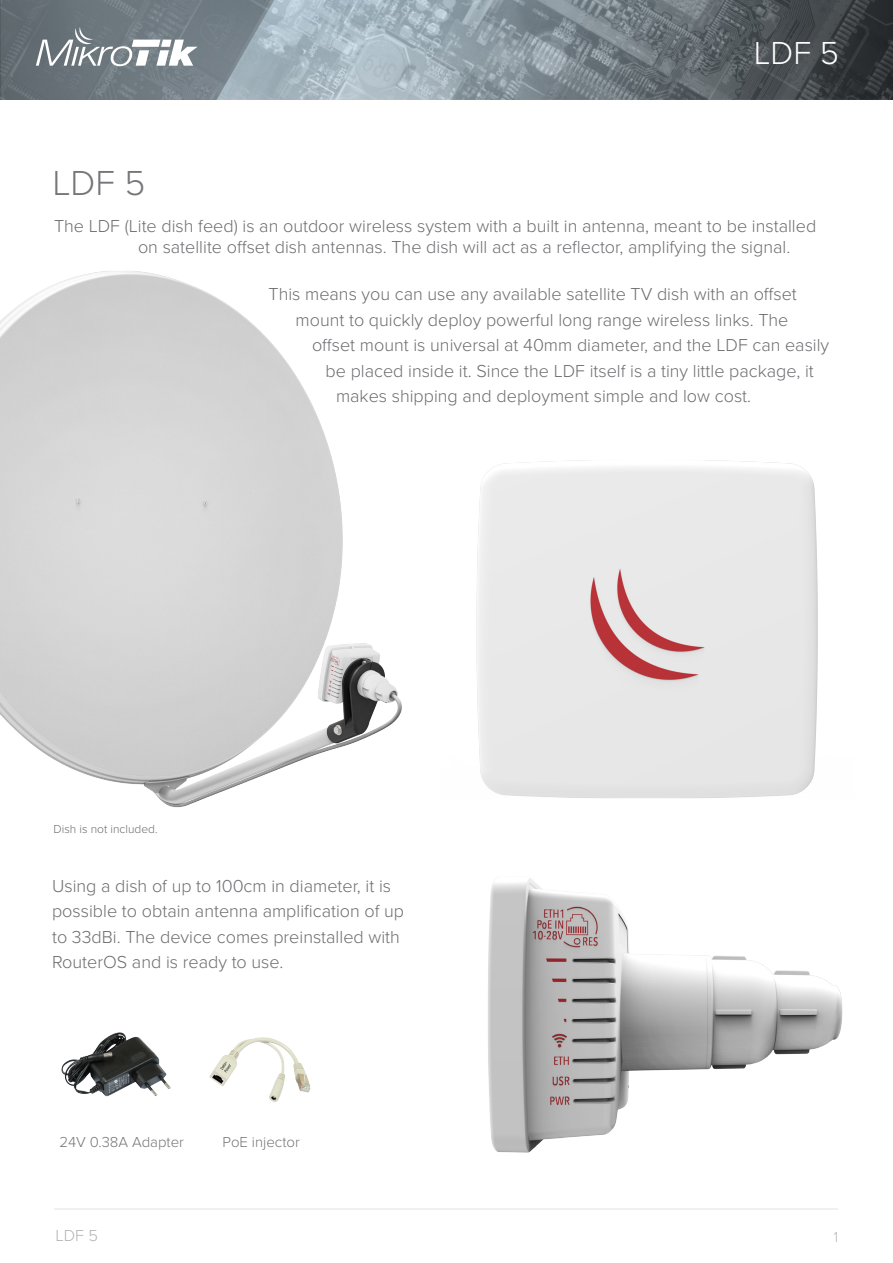
<style>
.page{position:relative;width:893px;height:1263px;background:#fff}
.page>*{position:absolute;margin:0;border:0;box-sizing:border-box;transform-origin:0 0}
.t1{font:300 36px "Proxima Nova";color:#757679}
.t2{font:300 33px "Proxima Nova";color:#fff}
.Teksts{font:300 18px/25.5px "Proxima Nova";color:#6c6d70}
.t3{font:300 16.5px "Proxima Nova";color:#b2b3b7}
.Teksts-2{font:300 15px "Proxima Nova";color:#757679}
.t4{font:300 15px "Proxima Nova Cond";color:#b2b3b7}
.Teksts-3{font:300 12px "Proxima Nova";color:#6c6d70}
</style>
<div class="page">
<img style="left:0;top:0;width:893px;height:100px">
<svg style="left:36px;top:27px;width:162px;height:39px"></svg>
<hr style="left:54px;top:1209px;width:784px;height:1px;background:#e1e2e4">
<img style="left:0;top:271px;width:402px;height:537px">
<img style="left:476px;top:460px;width:342px;height:338px">
<img style="left:488px;top:878px;width:355px;height:275px">
<img style="left:62px;top:1032px;width:109px;height:65px">
<img style="left:209px;top:1037px;width:102px;height:65px">
<p class="t2" style="left:754px;top:34px;width:87px">LDF 5</p>
<p class="t1" style="left:52px;top:162px;width:94px">LDF 5</p>
<p class="Teksts" style="left:138px;top:215px;width:680px;line-height:21.6px;text-indent:-84px">The LDF (Lite dish feed) is an outdoor wireless system with a built in antenna, meant to be installed on satellite offset dish antennas. The dish will act as a reflector, amplifying the signal.</p>
<p class="Teksts" style="left:268px;top:282px;width:530px">This means you can use any available satellite TV dish with an offset</p>
<p class="Teksts" style="left:296px;top:307px;width:494px">mount to quickly deploy powerful long range wireless links. The</p>
<p class="Teksts" style="left:312px;top:333px;width:519px">offset mount is universal at 40mm diameter, and the LDF can easily</p>
<p class="Teksts" style="left:326px;top:358px;width:490px">be placed inside it. Since the LDF itself is a tiny little package, it</p>
<p class="Teksts" style="left:336px;top:384px;width:417px">makes shipping and deployment simple and low cost.</p>
<p class="Teksts-3" style="left:54px;top:822px;width:106px">Dish is not included.</p>
<p class="Teksts" style="left:52px;top:873px;width:354px">Using a dish of up to 100cm in diameter, it is possible to obtain antenna amplification of up to 33dBi. The device comes preinstalled with RouterOS and is ready to use.</p>
<p class="Teksts-2" style="left:59px;top:1133px;width:126px">24V 0.38A Adapter</p>
<p class="Teksts-2" style="left:223px;top:1133px;width:79px">PoE injector</p>
<p class="t3" style="left:56px;top:1226px;width:44px">LDF 5</p>
<p class="t4" style="left:834px;top:1229px;width:6px">1</p>
</div>
